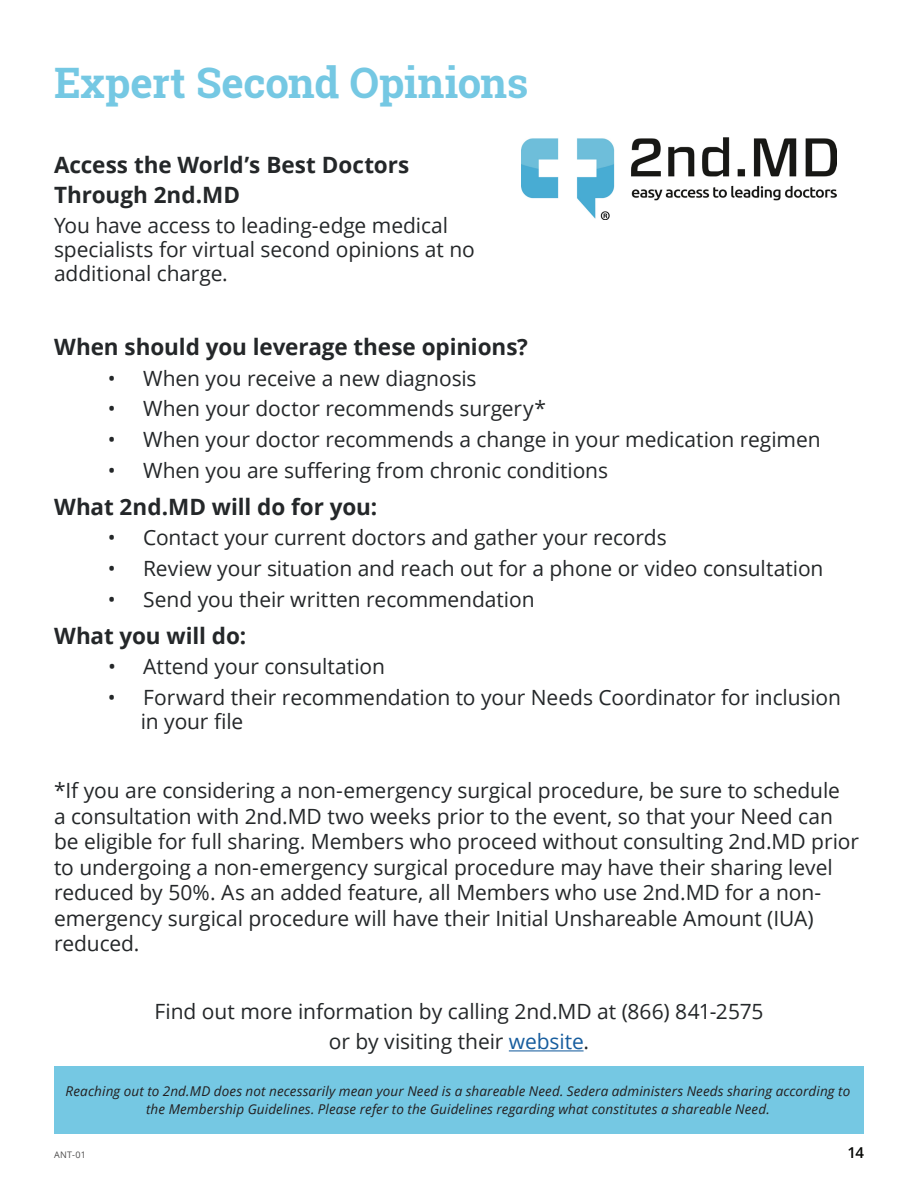
<style>
.page{position:relative;width:918px;height:1188px;background:#fff}
.page>*{position:absolute;margin:0;border:0;box-sizing:border-box;transform-origin:0 0}
.Page_Title{font:700 42px "Roboto Slab";letter-spacing:-.005em;color:#75c8e3}
.Body{font:700 22.5px/30px "Open Sans";letter-spacing:-.005em;color:#242729}
.Body-2{font:21px/25.5px "Open Sans";letter-spacing:-.005em;color:#242729}
.Small_Text{font:600 15px "Open Sans";color:#040503}
.Body-3{font:italic 13.5px/18px "Open Sans";letter-spacing:.01em;color:#231f20;text-align:center}
.Small_Text-2{font:9px "Open Sans";color:#4d4c4c}
.s1{color:#175d9e}
</style>
<div class="page">
<hr style="left:509px;top:1050px;width:75px;height:1px;background:#175d9e">
<img style="left:521px;top:138px;width:315px;height:81px">
<div style="left:54px;top:1066px;width:810px;height:68px;background:#75c8e3"></div>
<p class="Page_Title" style="left:54px;top:54px;width:476px">Expert Second Opinions</p>
<p class="Body" style="left:54px;top:149px;width:357px">Access the World’s Best Doctors<br>Through 2nd.MD</p>
<p class="Body-2" style="left:54px;top:213px;width:422px;line-height:24px">You have access to leading-edge medical specialists for virtual second opinions at no additional charge.</p>
<p class="Body" style="left:54px;top:331px;width:475px">When should you leverage these opinions?</p>
<p class="Body-2" style="left:108px;top:365px;width:370px">• When you receive a new diagnosis</p>
<p class="Body-2" style="left:108px;top:395px;width:440px">• When your doctor recommends surgery*</p>
<p class="Body-2" style="left:108px;top:426px;width:714px">• When your doctor recommends a change in your medication regimen</p>
<p class="Body-2" style="left:108px;top:457px;width:502px">• When you are suffering from chronic conditions</p>
<p class="Body" style="left:54px;top:491px;width:325px">What 2nd.MD will do for you:</p>
<p class="Body-2" style="left:108px;top:524px;width:560px">• Contact your current doctors and gather your records</p>
<p class="Body-2" style="left:108px;top:555px;width:717px">• Review your situation and reach out for a phone or video consultation</p>
<p class="Body-2" style="left:108px;top:586px;width:428px">• Send you their written recommendation</p>
<p class="Body" style="left:54px;top:620px;width:194px">What you will do:</p>
<p class="Body-2" style="left:108px;top:653px;width:279px">• Attend your consultation</p>
<p class="Body-2" style="left:141px;top:685px;width:702px;line-height:24px;text-indent:-33px">• Forward their recommendation to your Needs Coordinator for inclusion in your file</p>
<p class="Body-2" style="left:54px;top:777px;width:807px">*If you are considering a non-emergency surgical procedure, be sure to schedule<br>a consultation with 2nd.MD two weeks prior to the event, so that your Need can be eligible for full sharing. Members who proceed without consulting 2nd.MD prior to undergoing a non-emergency surgical procedure may have their sharing level reduced by 50%. As an added feature, all Members who use 2nd.MD for a non&shy;emergency surgical procedure will have their Initial Unshareable Amount (IUA) reduced.</p>
<p class="Body-2" style="left:155px;top:998px;width:610px">Find out more information by calling 2nd.MD at (866) 841-2575</p>
<p class="Body-2" style="left:329px;top:1028px;width:262px">or by visiting their <span class="s1">website</span>.</p>
<p class="Body-3" style="left:66px;top:1081px;width:786px">Reaching out to 2nd.MD does not necessarily mean your Need is a shareable Need. Sedera administers Needs sharing according to the Membership Guidelines. Please refer to the Guidelines regarding what constitutes a shareable Need.</p>
<p class="Small_Text-2" style="left:54px;top:1148px;width:33px">ANT-01</p>
<p class="Small_Text" style="left:847px;top:1142px;width:18px">14</p>
</div>
